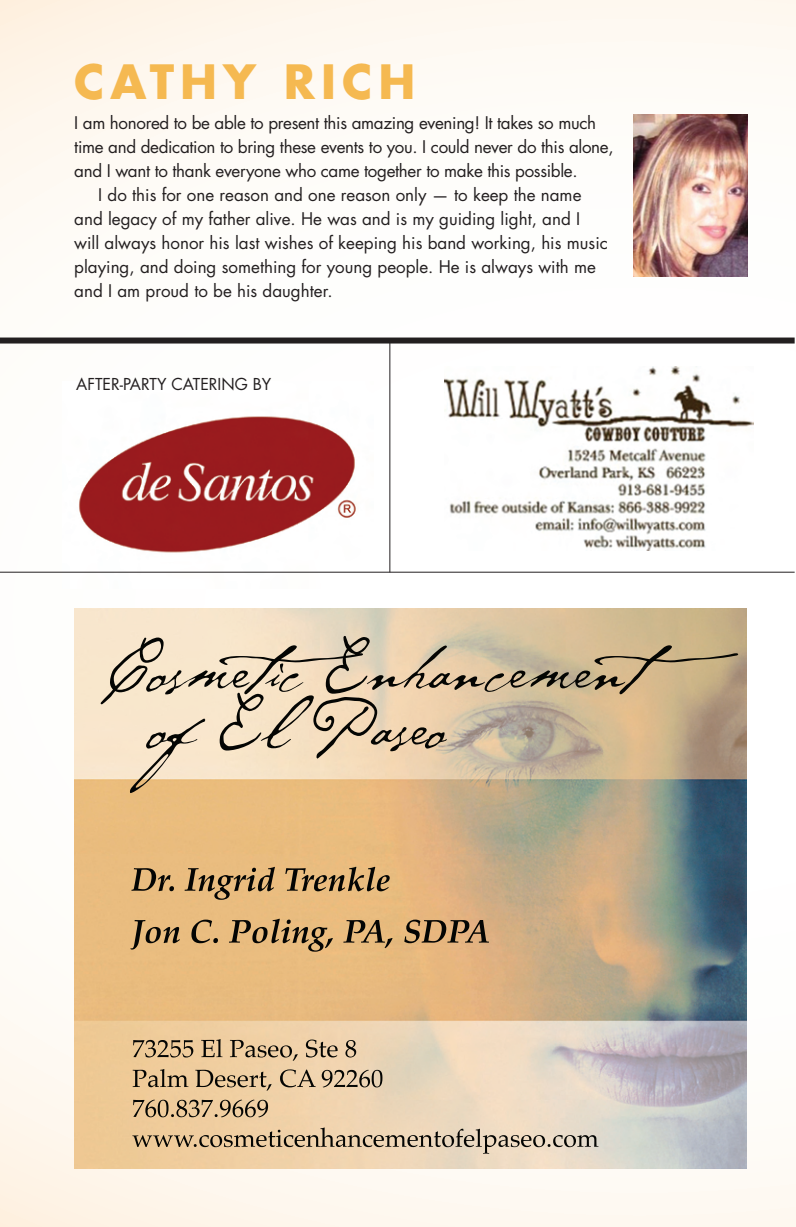
<style>
.page{position:relative;width:796px;height:1227px;background:#fff}
.page>*{position:absolute;margin:0;border:0;box-sizing:border-box;transform-origin:0 0}
.t1{font:700 46px "Futura";letter-spacing:.13em;color:#f5b951}
.t2{font:17px "Futura";color:#231f20}
.t3{font:17px "Futura";letter-spacing:-.02em;color:#231f20}
.t4{font:16px "Futura";color:#231f20}
</style>
<div class="page">
<div style="left:0;top:0;width:794px;height:1227px;background:linear-gradient(to right,#fefaf3,#fefcfa)"></div>
<img style="left:634px;top:114px;width:113px;height:162px">
<img style="left:444px;top:366px;width:309px;height:184px">
<img style="left:62px;top:381px;width:311px;height:207px">
<img style="left:74px;top:608px;width:673px;height:560px">
<img style="left:201px;top:1039px;width:116px;height:18px">
<img style="left:160px;top:1069px;width:210px;height:18px">
<img style="left:145px;top:1099px;width:111px;height:18px">
<img style="left:320px;top:1127px;width:162px;height:20px">
<img style="left:521px;top:1135px;width:63px;height:12px">
<img style="left:258px;top:866px;width:117px;height:25px">
<img style="left:191px;top:918px;width:289px;height:25px">
<img style="left:101px;top:636px;width:268px;height:68px">
<div style="left:0;top:337px;width:794px;height:6px;background:#231f20"></div>
<hr style="left:0;top:572px;width:794px;height:1px;background:#231f20">
<hr style="left:389px;top:340px;width:1px;height:232px;background:#231f20">
<svg style="left:0;top:0;width:3px;height:6px"></svg>
<svg style="left:793px;top:0;width:3px;height:6px"></svg>
<h1 class="t1" style="left:74px;top:51px;width:342px">CATHY RICH</h1>
<p class="t3" style="left:74px;top:112px;width:523px">I am honored to be able to present this amazing evening! It takes so much</p>
<p class="t3" style="left:74px;top:136px;width:541px">time and dedication to bring these events to you. I could never do this alone,</p>
<p class="t3" style="left:74px;top:160px;width:505px">and I want to thank everyone who came together to make this possible.</p>
<p class="t2" style="left:98px;top:184px;width:484px">I do this for one reason and one reason only — to keep the name</p>
<p class="t2" style="left:74px;top:208px;width:507px">and legacy of my father alive. He was and is my guiding light, and I</p>
<p class="t2" style="left:74px;top:232px;width:535px">will always honor his last wishes of keeping his band working, his music</p>
<p class="t2" style="left:74px;top:256px;width:523px">playing, and doing something for young people. He is always with me</p>
<p class="t2" style="left:74px;top:280px;width:260px">and I am proud to be his daughter.</p>
<p class="t4" style="left:76px;top:373px;width:57px">After-Party</p>
<p class="t4" style="left:171px;top:373px;width:11px">Catering</p>
<p class="t4" style="left:253px;top:373px;width:19px">By</p>
</div>
